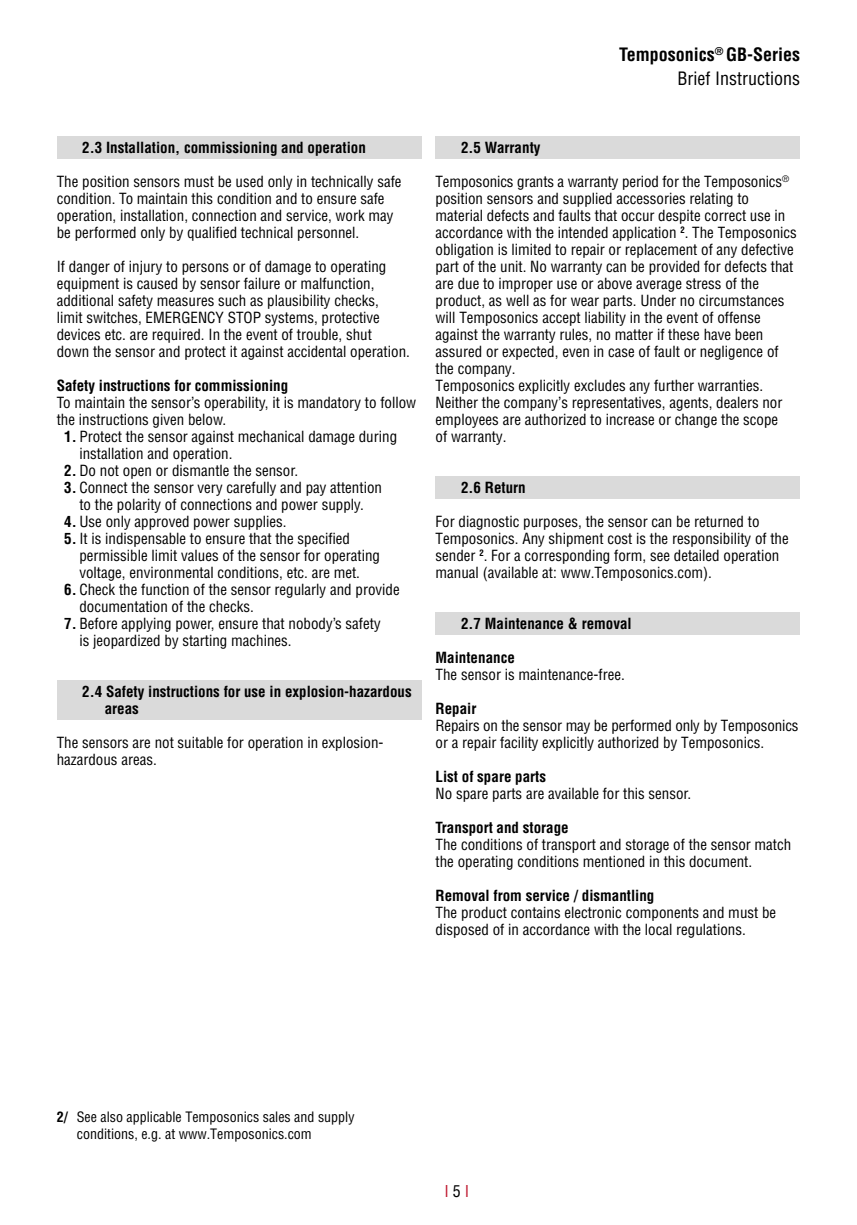
<style>
.page{position:relative;width:857px;height:1225px;background:#fff}
.page>*{position:absolute;margin:0;border:0;box-sizing:border-box;transform-origin:0 0}
.t1{font:700 condensed 18px/24px "Helvetica LT Std";color:#000;text-align:right}
.t2{font:condensed 16px "Helvetica LT Std";color:#bf1930}
.t3{font:condensed 15px/17px "Helvetica LT Std";color:#000}
.t4{font:700 condensed 15px/17px "Helvetica LT Std";color:#000}
.t5{font:condensed 14px/16.8px "Helvetica LT Std";color:#000}
.s1{font-weight:400}
.s2{font-weight:700}
.s3{color:#000}
</style>
<div class="page">
<div style="left:57px;top:137px;width:364px;height:22px;background:#dadada"></div>
<div style="left:57px;top:681px;width:364px;height:39px;background:#dadada"></div>
<div style="left:435px;top:137px;width:364px;height:22px;background:#dadada"></div>
<div style="left:435px;top:477px;width:364px;height:22px;background:#dadada"></div>
<div style="left:435px;top:613px;width:364px;height:22px;background:#dadada"></div>
<p class="t1" style="left:618px;top:42px;width:182px">Temposonics<sup>®</sup> GB-Series<br><span class="s1">Brief Instructions</span></p>
<p class="t4" style="left:82px;top:139px;width:285px">2.3 Installation, commissioning and operation</p>
<p class="t3" style="left:57px;top:173px;width:346px">The position sensors must be used only in technically safe condition. To maintain this condition and to ensure safe operation, installation, connection and service, work may be performed only by qualified technical personnel.</p>
<p class="t3" style="left:57px;top:258px;width:354px">If danger of injury to persons or of damage to operating equipment is caused by sensor failure or malfunction, additional safety measures such as plausibility checks,<br>limit switches, EMERGENCY STOP systems, protective devices etc. are required. In the event of trouble, shut<br>down the sensor and protect it against accidental operation.</p>
<p class="t4" style="left:57px;top:377px;width:233px">Safety instructions for commissioning</p>
<p class="t3" style="left:57px;top:394px;width:361px">To maintain the sensor’s operability, it is mandatory to follow the instructions given below.</p>
<p class="t3" style="left:79px;top:428px;width:319px;text-indent:-15px"><span class="s2">1.</span> Protect the sensor against mechanical damage during installation and operation.</p>
<p class="t3" style="left:64px;top:462px;width:235px"><span class="s2">2.</span> Do not open or dismantle the sensor.</p>
<p class="t3" style="left:64px;top:479px;width:319px;text-align:center"><span class="s2">3.</span> Connect the sensor very carefully and pay attention to the polarity of connections and power supply.</p>
<p class="t3" style="left:64px;top:513px;width:224px"><span class="s2">4.</span> Use only approved power supplies.</p>
<p class="t3" style="left:79px;top:530px;width:302px;text-indent:-15px"><span class="s2">5.</span> It is indispensable to ensure that the specified permissible limit values of the sensor for operating voltage, environmental conditions, etc. are met.</p>
<p class="t3" style="left:79px;top:581px;width:321px;text-indent:-15px"><span class="s2">6.</span> Check the function of the sensor regularly and provide documentation of the checks.</p>
<p class="t3" style="left:79px;top:615px;width:302px;text-indent:-15px"><span class="s2">7.</span> Before applying power, ensure that nobody’s safety is jeopardized by starting machines.</p>
<p class="t4" style="left:105px;top:683px;width:308px;text-indent:-22px">2.4 Safety instructions for use in explosion-hazardous areas</p>
<p class="t3" style="left:57px;top:734px;width:328px">The sensors are not suitable for operation in explosion&shy;hazardous areas.</p>
<p class="t4" style="left:461px;top:139px;width:81px">2.5 Warranty</p>
<p class="t3" style="left:435px;top:173px;width:362px">Temposonics grants a warranty period for the Temposonics<sup>® </sup>position sensors and supplied accessories relating to material defects and faults that occur despite correct use in accordance with the intended application <sup>2</sup>. The Temposonics obligation is limited to repair or replacement of any defective part of the unit. No warranty can be provided for defects that are due to improper use or above average stress of the product, as well as for wear parts. Under no circumstances will Temposonics accept liability in the event of offense against the warranty rules, no matter if these have been assured or expected, even in case of fault or negligence of the company.<br>Temposonics explicitly excludes any further warranties.<br>Neither the company’s representatives, agents, dealers nor employees are authorized to increase or change the scope<br>of warranty.</p>
<p class="t4" style="left:461px;top:479px;width:66px">2.6 Return</p>
<p class="t3" style="left:435px;top:513px;width:354px">For diagnostic purposes, the sensor can be returned to Temposonics. Any shipment cost is the responsibility of the sender <sup>2</sup>. For a corresponding form, see detailed operation manual (available at: www.Temposonics.com).</p>
<p class="t4" style="left:461px;top:615px;width:172px">2.7 Maintenance &amp; removal</p>
<p class="t4" style="left:435px;top:649px;width:81px">Maintenance</p>
<p class="t3" style="left:435px;top:666px;width:191px">The sensor is maintenance-free.</p>
<p class="t4" style="left:435px;top:700px;width:42px">Repair</p>
<p class="t3" style="left:435px;top:717px;width:364px">Repairs on the sensor may be performed only by Temposonics or a repair facility explicitly authorized by Temposonics.</p>
<p class="t4" style="left:435px;top:768px;width:112px">List of spare parts</p>
<p class="t3" style="left:435px;top:785px;width:257px">No spare parts are available for this sensor.</p>
<p class="t4" style="left:435px;top:819px;width:135px">Transport and storage</p>
<p class="t3" style="left:435px;top:836px;width:357px">The conditions of transport and storage of the sensor match the operating conditions mentioned in this document.</p>
<p class="t4" style="left:435px;top:887px;width:220px">Removal from service / dismantling</p>
<p class="t3" style="left:435px;top:904px;width:342px">The product contains electronic components and must be disposed of in accordance with the local regulations.</p>
<p class="t5" style="left:77px;top:1108px;width:279px;text-indent:-20px"><span class="s2">2/</span> See also applicable Temposonics sales and supply conditions, e.g. at www.Temposonics.com</p>
<p class="t2" style="left:444px;top:1180px;width:26px">I <span class="s3">5</span> I</p>
</div>
